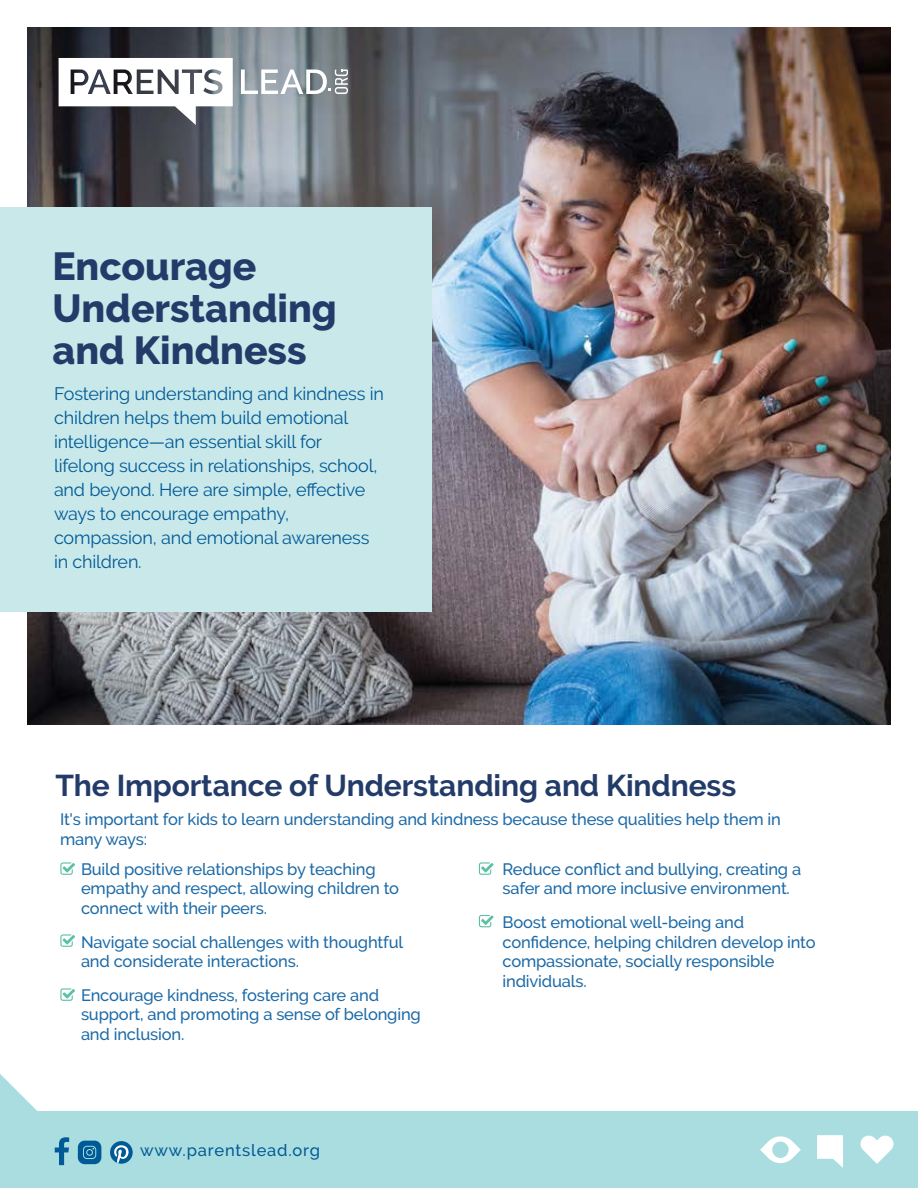
<style>
.page{position:relative;width:918px;height:1188px;background:#fff}
.page>*{position:absolute;margin:0;border:0;box-sizing:border-box;transform-origin:0 0}
.t1{font:800 39px/42px "Raleway";color:#233b69}
.t2{font:700 30px "Raleway";letter-spacing:-.005em;color:#233b69}
.t3{font:18px/24px "Raleway";letter-spacing:-.01em;color:#005a96}
.t4{font:500 16.5px/19.8px "Raleway";letter-spacing:-.01em;color:#1c6aa7}
.t5{font:500 16.5px "Raleway";letter-spacing:.05em;color:#005a96}
</style>
<div class="page">
<img style="left:27px;top:27px;width:864px;height:697px">
<div style="left:0;top:1111px;width:918px;height:77px;background:#aadddf"></div>
<div style="left:110px;top:1141px;width:23px;height:23px;background:#005a96;border-radius:50%"></div>
<svg style="left:114px;top:1145px;width:15px;height:18px"></svg>
<svg style="left:0;top:1074px;width:101px;height:91px"></svg>
<svg style="left:817px;top:1135px;width:26px;height:33px"></svg>
<svg style="left:860px;top:1135px;width:34px;height:29px"></svg>
<svg style="left:760px;top:1136px;width:41px;height:27px"></svg>
<svg style="left:60px;top:862px;width:15px;height:13px"></svg>
<svg style="left:60px;top:934px;width:15px;height:13px"></svg>
<svg style="left:60px;top:988px;width:15px;height:13px"></svg>
<svg style="left:479px;top:862px;width:15px;height:13px"></svg>
<svg style="left:479px;top:915px;width:15px;height:12px"></svg>
<svg style="left:59px;top:58px;width:174px;height:67px"></svg>
<svg style="left:241px;top:70px;width:107px;height:24px"></svg>
<div style="left:0;top:207px;width:432px;height:405px;background:#c8e8e9"></div>
<h1 class="t1" style="left:52px;top:246px;width:286px">Encourage<br>Understanding and Kindness</h1>
<p class="t3" style="left:54px;top:382px;width:331px">Fostering understanding and kindness in children helps them build emotional intelligence—an essential skill for lifelong success in relationships, school, and beyond. Here are simple, effective ways to encourage empathy, compassion, and emotional awareness in children.</p>
<h2 class="t2" style="left:56px;top:768px;width:682px">The Importance of Understanding and Kindness</h2>
<p class="t4" style="left:60px;top:809px;width:722px">It's important for kids to learn understanding and kindness because these qualities help them in many ways:</p>
<p class="t4" style="left:81px;top:859px;width:320px">Build positive relationships by teaching empathy and respect, allowing children to connect with their peers.</p>
<p class="t4" style="left:81px;top:932px;width:324px">Navigate social challenges with thoughtful and considerate interactions.</p>
<p class="t4" style="left:81px;top:985px;width:341px">Encourage kindness, fostering care and support, and promoting a sense of belonging and inclusion.</p>
<p class="t5" style="left:140px;top:1140px;width:182px">www.parentslead.org</p>
<p class="t4" style="left:502px;top:859px;width:300px">Reduce conflict and bullying, creating a safer and more inclusive environment.</p>
<p class="t4" style="left:502px;top:912px;width:315px">Boost emotional well-being and confidence, helping children develop into compassionate, socially responsible individuals.</p>
</div>
